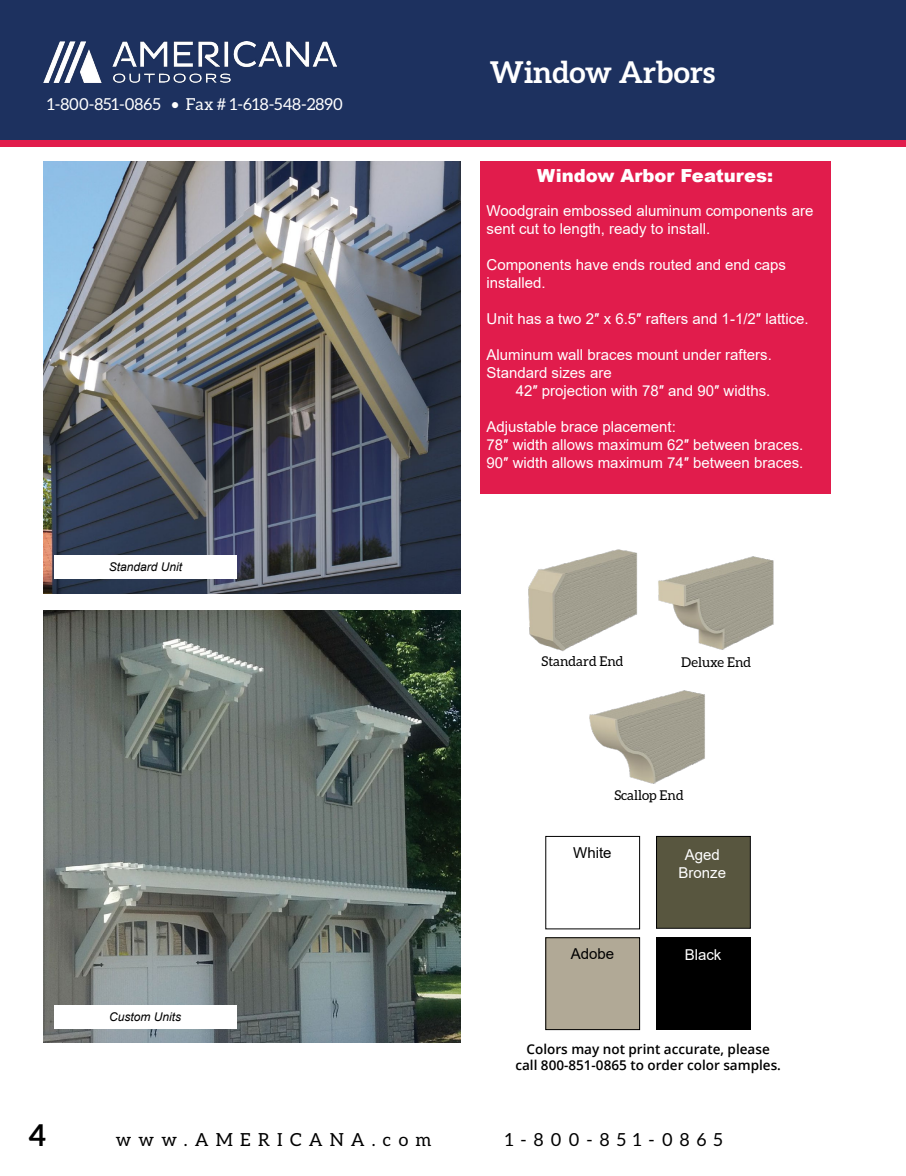
<style>
.page{position:relative;width:906px;height:1176px;background:#fff}
.page>*{position:absolute;margin:0;border:0;box-sizing:border-box;transform-origin:0 0}
.t1{font:700 30px "Aleo";color:#fff}
.t2{font:700 30px "Aleo";color:#000}
.t3{font:18px "Aleo";letter-spacing:.4em;color:#000}
.t4{font:900 18px "Arial";color:#fff}
.t5{font:16.5px "Aleo";color:#fff}
.t6{font:15px/18px "Arial";color:#fff}
.t7{font:15px "Arial";color:#000}
.t8{font:600 13.5px/16.2px "Open Sans";color:#000;text-align:center}
.t9{font:13.5px "Aleo";color:#000}
.t10{font:italic 12px "Arial";color:#000}
</style>
<div class="page">
<div style="left:0;top:0;width:905px;height:143px;background:#1d315f"></div>
<div style="left:0;top:140px;width:905px;height:7px;background:#e11c4b"></div>
<img style="left:44px;top:41px;width:292px;height:42px">
<img style="left:44px;top:161px;width:416px;height:432px">
<div style="left:545px;top:937px;width:94px;height:92px;border:1px solid #000"></div>
<div style="left:656px;top:836px;width:94px;height:92px;background:#58563f"></div>
<div style="left:655px;top:835px;width:95px;height:93px;border:1px solid #000"></div>
<div style="left:479px;top:161px;width:351px;height:333px;background:#e11c4c"></div>
<img style="left:44px;top:610px;width:416px;height:432px">
<div style="left:54px;top:1004px;width:182px;height:24px;background:#fff"></div>
<div style="left:54px;top:555px;width:183px;height:23px;background:#fff"></div>
<div style="left:655px;top:937px;width:95px;height:92px;background:#000"></div>
<img style="left:658px;top:556px;width:116px;height:94px">
<img style="left:528px;top:549px;width:109px;height:102px">
<img style="left:589px;top:690px;width:116px;height:94px">
<p class="t5" style="left:47px;top:94px;width:297px">1-800-851-0865 • Fax # 1-618-548-2890</p>
<p class="t10" style="left:109px;top:559px;width:75px">Standard Unit</p>
<p class="t10" style="left:109px;top:1009px;width:74px">Custom Units</p>
<h1 class="t1" style="left:489px;top:55px;width:227px">Window Arbors</h1>
<p class="t4" style="left:537px;top:162px;width:237px">Window Arbor Features:</p>
<p class="t6" style="left:486px;top:202px;width:328px">Woodgrain embossed aluminum components are sent cut to length, ready to install.</p>
<p class="t6" style="left:486px;top:256px;width:301px">Components have ends routed and end caps installed.</p>
<p class="t6" style="left:486px;top:310px;width:323px">Unit has a two 2″ x 6.5″ rafters and 1-1/2″ lattice.</p>
<p class="t6" style="left:486px;top:346px;width:287px">Aluminum wall braces mount under rafters.<br>Standard sizes are</p>
<p class="t6" style="left:515px;top:382px;width:256px">42″ projection with 78″ and 90″ widths.</p>
<p class="t6" style="left:486px;top:418px;width:318px">Adjustable brace placement:<br>78″ width allows maximum 62″ between braces.<br>90″ width allows maximum 74″ between braces.</p>
<p class="t9" style="left:541px;top:654px;width:83px">Standard End</p>
<p class="t9" style="left:680px;top:654px;width:71px">Deluxe End</p>
<p class="t9" style="left:614px;top:787px;width:71px">Scallop End</p>
<p class="t7" style="left:573px;top:842px;width:40px">White</p>
<p class="t7" style="left:570px;top:942px;width:45px">Adobe</p>
<p class="t6" style="left:678px;top:845px;width:49px;text-align:center">Aged<br>Bronze</p>
<p class="t6" style="left:684px;top:944px;width:38px">Black</p>
<p class="t8" style="left:515px;top:1040px;width:267px">Colors may not print accurate, please call 800-851-0865 to order color samples.</p>
<h1 class="t2" style="left:28px;top:1117px;width:19px">4</h1>
<p class="t3" style="left:116px;top:1129px;width:317px">www.AMERICANA.com</p>
<p class="t3" style="left:504px;top:1129px;width:219px">1-800-851-0865</p>
</div>
